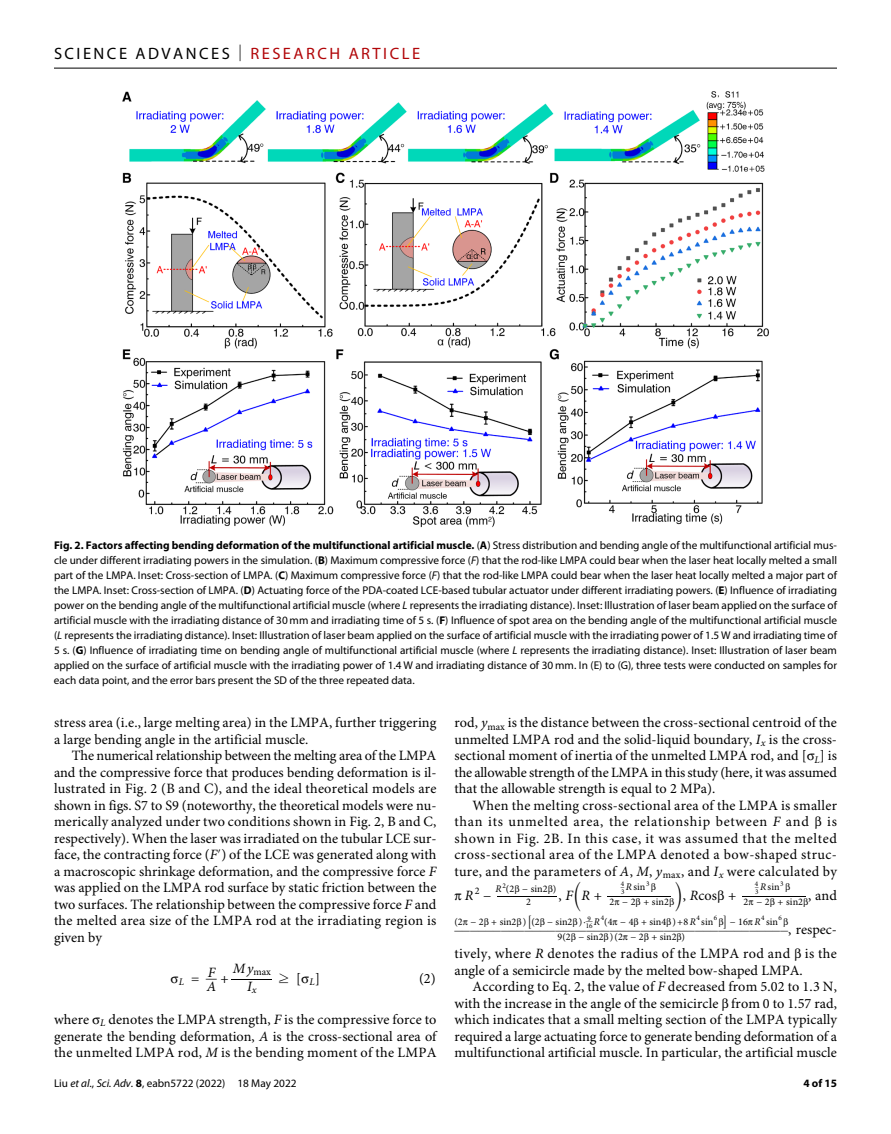
<style>
.page{position:relative;width:891px;height:1134px;background:#fff}
.page>*{position:absolute;margin:0;border:0;box-sizing:border-box;transform-origin:0 0}
.t1{font:16.5px "Myriad Pro";letter-spacing:.15em;color:#000}
.t2{font:14.25px/16.5px "Minion Pro";letter-spacing:.01em;color:#000;text-align:justify}
.t3{font:14.25px "Minion Pro";letter-spacing:-.01em;color:#000}
.t4{font:14.25px/24px "Minion Pro";letter-spacing:.03em;color:#000;text-align:right}
.t5{font:italic 14.25px "Minion Pro";color:#000}
.t6{font:11.4px "Minion Pro";color:#000;scale:1.36 1}
.t7{font:11.4px "Minion Pro";color:#000;scale:11.14 1}
.t8{font:11.25px/15px "Myriad Pro";color:#000;text-align:justify}
.t9{font:700 11.25px "Myriad Pro";color:#000}
.t10{font:10.05px/12.8px "Minion Pro";color:#000;text-align:center}
.t11{font:italic 10.05px "Minion Pro";color:#000}
.t12{font:7.2px "Minion Pro";color:#000}
.s1{font-weight:300}
.s2{color:#b10508}
.s3{font-weight:700}
.s4{font-style:italic}
.s5{font-family:"STIX General";font-size:9.3px}
.s6{font-style:normal}
.s7{font-size:11.4px}
.s8{font-family:"STIX Size Two Sym";font-size:16.2px}
.s9{font-size:8.1px}
.s10{font-family:"STIX Size One Sym";font-size:10.65px}
</style>
<div class="page">
<hr style="left:54px;top:68px;width:783px;height:1px;background:#000">
<img style="left:122px;top:91px;width:647px;height:436px">
<p class="t1" style="left:54px;top:40px;width:368px">SCIENCE ADVANCES <span class="s1">|</span> <span class="s2">RESEARCH ARTICLE</span></p>
<p class="t8" style="left:54px;top:538px;width:785px"><span class="s3">Fig. 2. Factors affecting bending deformation of the multifunctional artificial muscle.</span> (<span class="s3">A</span>) Stress distribution and bending angle of the multifunctional artificial mus&shy;cle under different irradiating powers in the simulation. (<span class="s3">B</span>) Maximum compressive force (<span class="s4">F</span>) that the rod-like LMPA could bear when the laser heat locally melted a small part of the LMPA. Inset: Cross-section of LMPA. (<span class="s3">C</span>) Maximum compressive force (<span class="s4">F</span>) that the rod-like LMPA could bear when the laser heat locally melted a major part of the LMPA. Inset: Cross-section of LMPA. (<span class="s3">D</span>) Actuating force of the PDA-coated LCE-based tubular actuator under different irradiating powers. (<span class="s3">E</span>) Influence of irradiating power on the bending angle of the multifunctional artificial muscle (where <span class="s4">L</span> represents the irradiating distance). Inset: Illustration of laser beam applied on the surface of artificial muscle with the irradiating distance of 30 mm and irradiating time of 5 s. (<span class="s3">F</span>) Influence of spot area on the bending angle of the multifunctional artificial muscle (<span class="s4">L</span> represents the irradiating distance). Inset: Illustration of laser beam applied on the surface of artificial muscle with the irradiating power of 1.5 W and irradiating time of 5 s. (<span class="s3">G</span>) Influence of irradiating time on bending angle of multifunctional artificial muscle (where <span class="s4">L</span> represents the irradiating distance). Inset: Illustration of laser beam applied on the surface of artificial muscle with the irradiating power of 1.4 W and irradiating distance of 30 mm. In (E) to (G), three tests were conducted on samples for each data point, and the error bars present the SD of the three repeated data.</p>
<p class="t2" style="left:54px;top:716px;width:384px">stress area (i.e., large melting area) in the LMPA, further triggering a large bending angle in the artificial muscle.</p>
<p class="t2" style="left:54px;top:749px;width:384px;text-indent:18px">The numerical relationship between the melting area of the LMPA and the compressive force that produces bending deformation is il&shy;lustrated in Fig. 2 (B and C), and the ideal theoretical models are shown in figs. S7 to S9 (noteworthy, the theoretical models were nu&shy;merically analyzed under two conditions shown in Fig. 2, B and C, respectively). When the laser was irradiated on the tubular LCE sur&shy;face, the contracting force (<span class="s4">F</span>′) of the LCE was generated along with a macroscopic shrinkage deformation, and the compressive force <span class="s4">F </span>was applied on the LMPA rod surface by static friction between the two surfaces. The relationship between the compressive force <span class="s4">F</span> and the melted area size of the LMPA rod at the irradiating region is given by</p>
<p class="t11" style="left:171px;top:976px;width:48px">▲L <sup>=</sup> <sup>F</sup><sup>─</sup></p>
<p class="t5" style="left:207px;top:978px;width:11px">A</p>
<p class="t10" style="left:233px;top:967px;width:40px"><sup>M</sup> <sup>y</sup>max</p>
<p class="t5" style="left:247px;top:977px;width:11px">I<sub>x</sub></p>
<p class="t2" style="left:278px;top:972px;width:43px">≥ [▲<sub>L</sub>]</p>
<p class="t2" style="left:419px;top:972px;width:18px">(2)</p>
<p class="t2" style="left:54px;top:1013px;width:384px">where ▲<sub>L</sub> denotes the LMPA strength, <span class="s4">F</span> is the compressive force to generate the bending deformation, <span class="s4">A</span> is the cross-sectional area of the unmelted LMPA rod, <span class="s4">M</span> is the bending moment of the LMPA</p>
<p class="t2" style="left:220px;top:972px;width:53px">+ <span class="s5">─</span></p>
<p class="t8" style="left:54px;top:1076px;width:244px">Liu <span class="s4">et al</span>., <span class="s4">Sci. Adv.</span> <span class="s3">8</span>, eabn5722 (2022) 18 May 2022</p>
<p class="t2" style="left:454px;top:716px;width:384px">rod, <span class="s4">y</span><sub>max</sub> is the distance between the cross-sectional centroid of the unmelted LMPA rod and the solid-liquid boundary, <span class="s4">I</span><sub>x</sub> is the cross&shy;sectional moment of inertia of the unmelted LMPA rod, and [▲<sub>L</sub>] is the allowable strength of the LMPA in this study (here, it was assumed that the allowable strength is equal to 2 MPa).</p>
<p class="t2" style="left:454px;top:798px;width:384px;text-indent:18px">When the melting cross-sectional area of the LMPA is smaller than its unmelted area, the relationship between <span class="s4">F</span> and</p>
<p class="t2" style="left:454px;top:815px;width:384px;text-indent:373px">is shown in Fig. 2B. In this case, it was assumed that the melted cross-sectional area of the LMPA denoted a bow-shaped struc&shy;ture, and the parameters of <span class="s4">A</span>, <span class="s4">M</span>, <span class="s4">y</span><sub>max</sub>, and <span class="s4">I</span><sub>x</sub> were calculated by</p>
<p class="t5" style="left:465px;top:886px;width:28px">R<sup>2</sup> <span class="s6">−</span></p>
<p class="t11" style="left:495px;top:883px;width:12px">R<sup>2</sup></p>
<p class="t10" style="left:621px;top:882px;width:30px"><sub>3</sub><span class="s4">R</span> sin<sup>3</sup></p>
<p class="t7" style="left:608px;top:884px;width:7px">_</p>
<p class="t10" style="left:755px;top:882px;width:30px"><sub>3</sub><span class="s4">R</span> sin<sup>3</sup></p>
<p class="t7" style="left:742px;top:884px;width:7px">_</p>
<p class="t10" style="left:497px;top:884px;width:61px"><span class="s7">_</span>(2 − sin2 )<br>2</p>
<p class="t2" style="left:559px;top:888px;width:45px">, <span class="s4">F</span><span class="s8">(</span><span class="s4">R</span> +</p>
<p class="t12" style="left:621px;top:880px;width:5px">4<span class="s9">_</span></p>
<p class="t10" style="left:609px;top:897px;width:128px">2 − 2 + sin2 <span class="s8">)</span><sup>,</sup> <sup>R</sup><sup>cos</sup> <sup>+</sup></p>
<p class="t12" style="left:755px;top:880px;width:5px">4<span class="s9">_</span></p>
<p class="t10" style="left:744px;top:897px;width:95px">2 − 2 + sin2 <sup>,</sup> <sup>and</sup></p>
<p class="t10" style="left:586px;top:916px;width:133px"><sub>16</sub> <span class="s4">R</span><sup>4</sup>(4 − 4 + sin4 )+8 <span class="s4">R</span><sup>4</sup> sin<sup>6</sup></p>
<p class="t10" style="left:723px;top:916px;width:60px"><span class="s10">]</span> − 16 <span class="s4">R</span><sup>4</sup> sin<sup>6</sup></p>
<p class="t6" style="left:454px;top:919px;width:247px">___________________________________________</p>
<p class="t10" style="left:558px;top:932px;width:129px">9(2 − sin2 )(2 − 2 + sin2 )</p>
<p class="t10" style="left:455px;top:916px;width:140px">(2 − 2 + sin2 ) <span class="s10">[</span>(2 − sin2 )·<sup>_</sup><sup>9</sup></p>
<p class="t4" style="left:454px;top:919px;width:384px">, respec-<br>tively, where <span class="s4">R</span> denotes the radius of the LMPA rod and is the</p>
<p class="t2" style="left:455px;top:963px;width:350px">angle of a semicircle made by the melted bow-shaped LMPA.</p>
<p class="t2" style="left:473px;top:980px;width:366px">According to Eq. 2, the value of <span class="s4">F</span> decreased from 5.02 to 1.3 N,</p>
<p class="t2" style="left:455px;top:996px;width:384px">with the increase in the angle of the semicircle from 0 to 1.57 rad,</p>
<p class="t2" style="left:455px;top:1013px;width:384px">which indicates that a small melting section of the LMPA typically</p>
<p class="t3" style="left:455px;top:1027px;width:384px">required a large actuating force to generate bending deformation of a</p>
<p class="t2" style="left:455px;top:1046px;width:384px">multifunctional artificial muscle. In particular, the artificial muscle</p>
<p class="t9" style="left:803px;top:1074px;width:35px">4 of 15</p>
</div>
